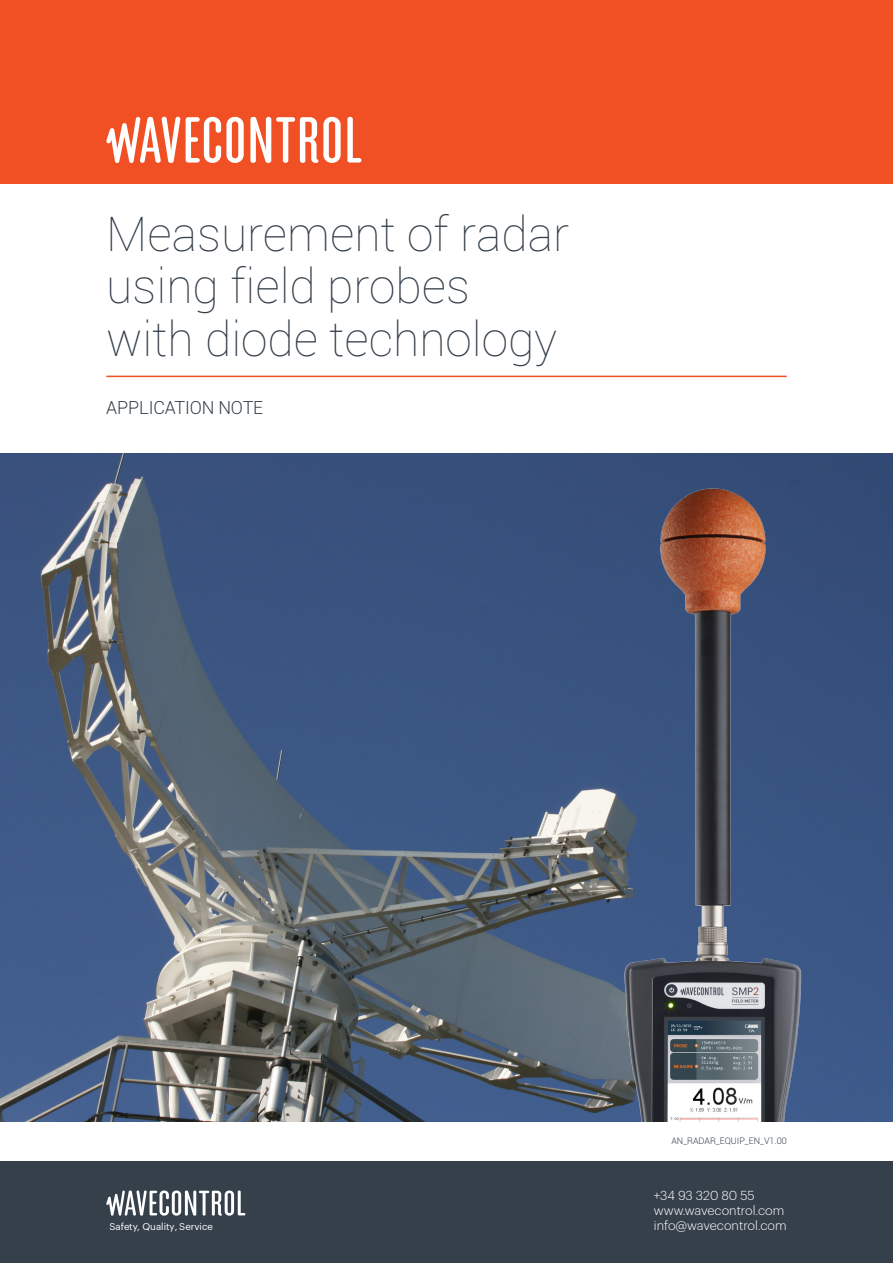
<style>
.page{position:relative;width:893px;height:1263px;background:#fff}
.page>*{position:absolute;margin:0;border:0;box-sizing:border-box;transform-origin:0 0}
.t1{font:100 48px/52.5px "Roboto";color:#35404b}
.t2{font:300 18px "Roboto";letter-spacing:-.01em;color:#35404b}
.t3{font:300 12.75px/15px "Graphik";color:#fff}
.t4{font:9.6px "Graphik";color:#fff}
.t5{font:300 9px "Roboto";color:#35404b}
</style>
<div class="page">
<img style="left:0;top:454px;width:893px;height:667px">
<div style="left:0;top:0;width:893px;height:184px;background:#f05023"></div>
<svg style="left:186px;top:117px;width:58px;height:46px"></svg>
<svg style="left:250px;top:117px;width:91px;height:46px"></svg>
<svg style="left:347px;top:117px;width:14px;height:46px"></svg>
<svg style="left:106px;top:117px;width:74px;height:46px"></svg>
<hr style="left:106px;top:376px;width:681px;height:1px;background:#f05023">
<div style="left:0;top:1161px;width:893px;height:102px;background:#35404b"></div>
<svg style="left:106px;top:1190px;width:139px;height:26px"></svg>
<img style="left:552px;top:453px;width:319px;height:668px">
<p class="t1" style="left:106px;top:206px;width:464px">Measurement of radar using field probes with diode technology</p>
<p class="t2" style="left:106px;top:395px;width:158px">APPLICATION NOTE</p>
<p class="t4" style="left:109px;top:1219px;width:105px">Safety, Quality, Service</p>
<p class="t5" style="left:671px;top:1135px;width:117px">AN_RADAR_EQUIP_EN_V1.00</p>
<p class="t3" style="left:654px;top:1187px;width:134px">+34 93 320 80 55 www.wavecontrol.com info@wavecontrol.com</p>
</div>
